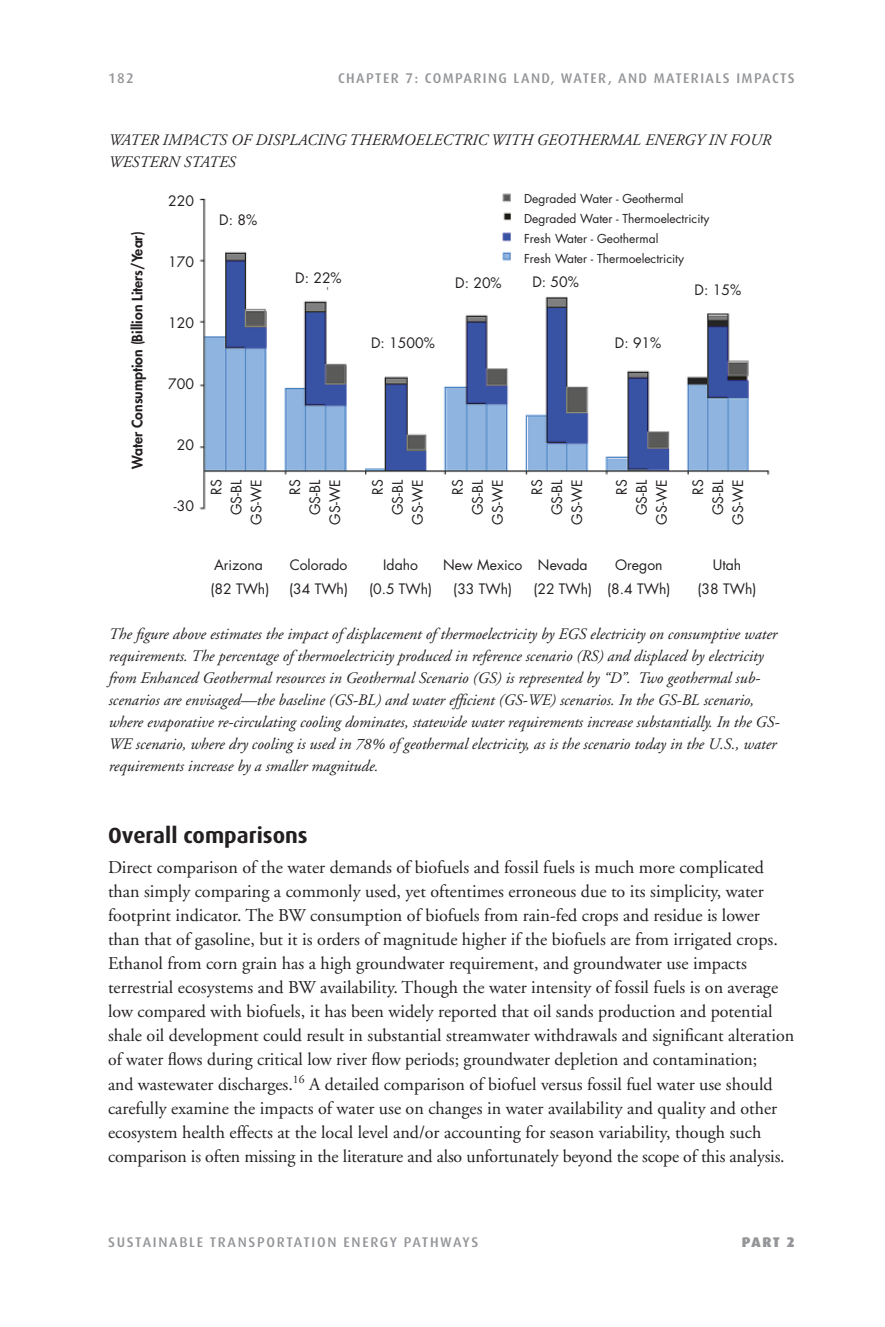
<style>
.page{position:relative;width:885px;height:1327px;background:#fff}
.page>*{position:absolute;margin:0;border:0;box-sizing:border-box;transform-origin:0 0}
.t1{font:700 22px "Dax";color:#231f20}
.t2{font:18px/24px "Adobe Garamond";color:#231f20}
.t3{font:italic 16px/22px "Adobe Garamond";color:#231f20}
.t4{font:14px/20px "Futura";color:#231f20;text-align:right}
.t5{font:500 14px "Dax";letter-spacing:.1em;color:#939598}
.t6{font:500 14px "Dax";letter-spacing:.12em;color:#939598}
.t7{font:800 14px "Futura";color:#231f20}
.t8{font:900 14px "Dax";color:#939598}
.t9{font:12px/20px "Futura";color:#231f20}
</style>
<div class="page">
<img style="left:199px;top:193px;width:571px;height:317px">
<p class="t5" style="left:108px;top:72px;width:27px">182</p>
<p class="t5" style="left:338px;top:72px;width:458px">CHAPTER 7: COMPARING LAND, WATER, AND MATERIALS IMPACTS</p>
<p class="t3" style="left:108px;top:130px;width:663px">WATER IMPACTS OF DISPLACING THERMOELECTRIC WITH GEOTHERMAL ENERGY IN FOUR<br>WESTERN STATES</p>
<p class="t7" style="left:131px;top:469px;width:239px;rotate:-90deg">Water Consumption (Billion Liters/Year)</p>
<p class="t4" style="left:168px;top:192px;width:27px">220</p>
<p class="t4" style="left:168px;top:253px;width:27px">170</p>
<p class="t4" style="left:168px;top:314px;width:27px">120</p>
<p class="t4" style="left:168px;top:375px;width:27px">700</p>
<p class="t4" style="left:219px;top:211px;width:39px">D: 8%</p>
<p class="t4" style="left:295px;top:269px;width:48px">D: 22%</p>
<p class="t4" style="left:371px;top:334px;width:65px">D: 1500%</p>
<p class="t9" style="left:524px;top:189px;width:187px">Degraded Water - Geothermal<br>Degraded Water - Thermoelectricity<br>Fresh Water - Geothermal<br>Fresh Water - Thermoelectricity</p>
<p class="t4" style="left:455px;top:274px;width:48px">D: 20%</p>
<p class="t4" style="left:532px;top:273px;width:48px">D: 50%</p>
<p class="t4" style="left:614px;top:334px;width:48px">D: 91%</p>
<p class="t4" style="left:694px;top:281px;width:48px">D: 15%</p>
<p class="t4" style="left:177px;top:436px;width:19px">20</p>
<p class="t4" style="left:174px;top:497px;width:22px">-30</p>
<p class="t4" style="left:207px;top:524px;width:46px;rotate:-90deg">RS<br>GS-BL<br>GS-WE</p>
<p class="t4" style="left:286px;top:524px;width:46px;rotate:-90deg">RS<br>GS-BL<br>GS-WE</p>
<p class="t4" style="left:368px;top:524px;width:46px;rotate:-90deg">RS<br>GS-BL<br>GS-WE</p>
<p class="t4" style="left:448px;top:524px;width:46px;rotate:-90deg">RS<br>GS-BL<br>GS-WE</p>
<p class="t4" style="left:528px;top:524px;width:46px;rotate:-90deg">RS<br>GS-BL<br>GS-WE</p>
<p class="t4" style="left:612px;top:524px;width:46px;rotate:-90deg">RS<br>GS-BL<br>GS-WE</p>
<p class="t4" style="left:689px;top:524px;width:46px;rotate:-90deg">RS<br>GS-BL<br>GS-WE</p>
<p class="t4" style="left:214px;top:556px;width:50px">Arizona</p>
<p class="t4" style="left:289px;top:556px;width:59px">Colorado</p>
<p class="t4" style="left:383px;top:556px;width:36px">Idaho</p>
<p class="t4" style="left:443px;top:556px;width:146px">New Mexico Nevada</p>
<p class="t4" style="left:615px;top:556px;width:49px">Oregon</p>
<p class="t4" style="left:712px;top:556px;width:30px">Utah</p>
<p class="t4" style="left:210px;top:580px;width:60px">(82 TWh)</p>
<p class="t4" style="left:289px;top:580px;width:60px">(34 TWh)</p>
<p class="t4" style="left:369px;top:580px;width:65px">(0.5 TWh)</p>
<p class="t4" style="left:453px;top:580px;width:60px">(33 TWh)</p>
<p class="t4" style="left:533px;top:580px;width:138px">(22 TWh) (8.4 TWh)</p>
<p class="t4" style="left:697px;top:580px;width:60px">(38 TWh)</p>
<p class="t3" style="left:108px;top:624px;width:672px">The figure above estimates the impact of displacement of thermoelectricity by EGS electricity on consumptive water requirements. The percentage of thermoelectricity produced in reference scenario (RS) and displaced by electricity from Enhanced Geothermal resources in Geothermal Scenario (GS) is represented by “D”. Two geothermal sub&shy;scenarios are envisaged—the baseline (GS-BL) and water efficient (GS-WE) scenarios. In the GS-BL scenario, where evaporative re-circulating cooling dominates, statewide water requirements increase substantially. In the GS-WE scenario, where dry cooling is used in 78% of geothermal electricity, as is the scenario today in the U.S., water requirements increase by a smaller magnitude.</p>
<p class="t1" style="left:108px;top:827px;width:201px">Overall comparisons</p>
<p class="t2" style="left:108px;top:857px;width:687px">Direct comparison of the water demands of biofuels and fossil fuels is much more complicated than simply comparing a commonly used, yet oftentimes erroneous due to its simplicity, water footprint indicator. The BW consumption of biofuels from rain-fed crops and residue is lower than that of gasoline, but it is orders of magnitude higher if the biofuels are from irrigated crops.<br>Ethanol from corn grain has a high groundwater requirement, and groundwater use impacts terrestrial ecosystems and BW availability. Though the water intensity of fossil fuels is on average low compared with biofuels, it has been widely reported that oil sands production and potential shale oil development could result in substantial streamwater withdrawals and significant alteration of water flows during critical low river flow periods; groundwater depletion and contamination;<br>and wastewater discharges.<sup>16</sup> A detailed comparison of biofuel versus fossil fuel water use should carefully examine the impacts of water use on changes in water availability and quality and other ecosystem health effects at the local level and/or accounting for season variability, though such comparison is often missing in the literature and also unfortunately beyond the scope of this analysis.</p>
<p class="t6" style="left:108px;top:1236px;width:371px">SUSTAINABLE TRANSPORTATION ENERGY PATHWAYS</p>
<p class="t8" style="left:741px;top:1237px;width:54px">PART 2</p>
</div>
